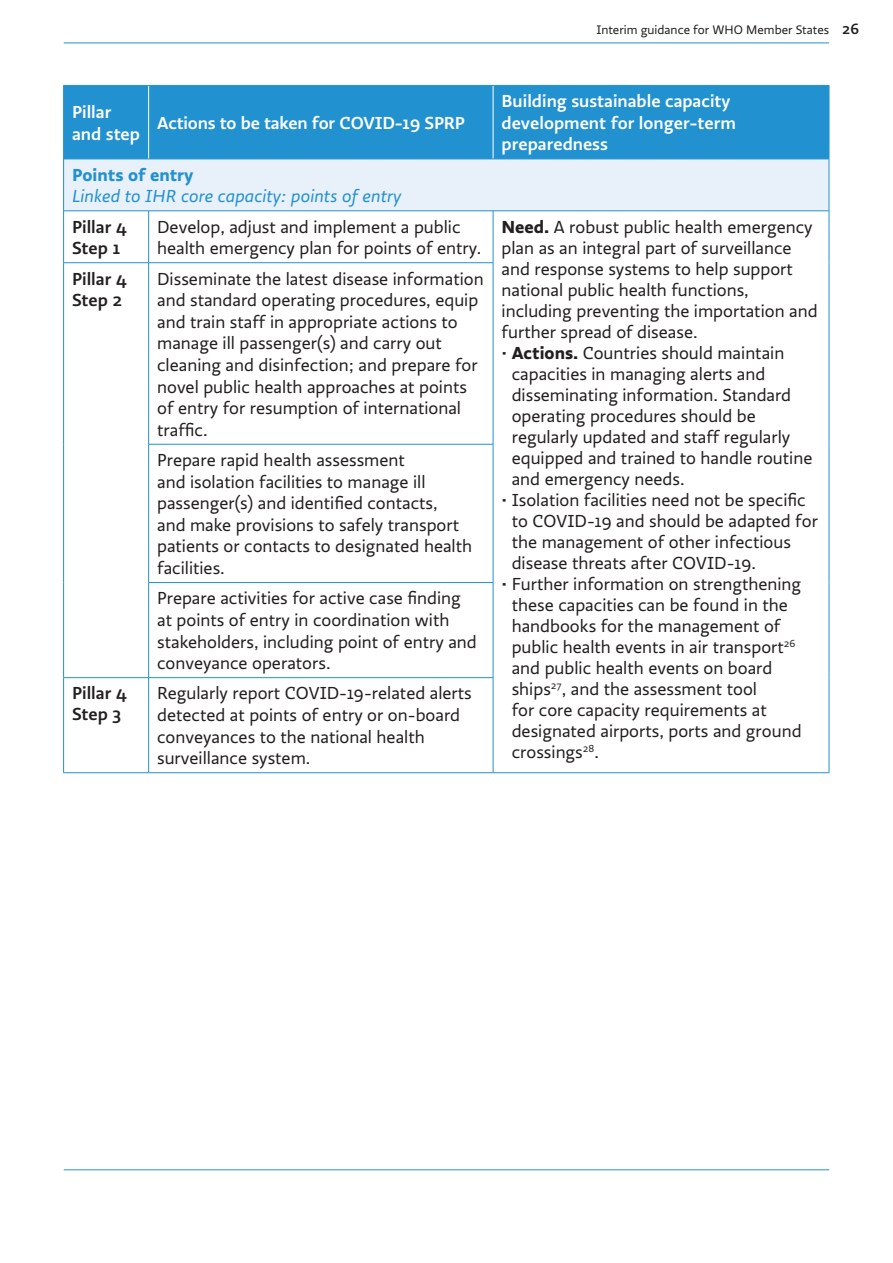
<style>
.page{position:relative;width:893px;height:1263px;background:#fff}
.page>*{position:absolute;margin:0;border:0;box-sizing:border-box;transform-origin:0 0}
.t1{font:18px/21px "Ratio";color:#231f20}
.t2{font:500 18px/21.6px "Ratio";color:#fff}
.t3{font:italic 18px "Ratio";color:#2291d0}
.t4{font:500 18px/21px "Ratio";color:#231f20}
.t5{font:700 18px "Ratio";color:#2291d0}
.t6{font:12.75px "Ratio";color:#231f20}
.s1{font-weight:500;font-size:15px}
.s2{font-weight:700}
</style>
<div class="page">
<hr style="left:64px;top:1169px;width:765px;height:1px;background:#2291d0">
<hr style="left:64px;top:43px;width:765px;height:1px;background:#2291d0">
<div style="left:64px;top:86px;width:765px;height:73px;background:#2291d0"></div>
<div style="left:64px;top:159px;width:765px;height:52px;background:#e8f0f9"></div>
<hr style="left:148px;top:86px;width:1px;height:73px;background:#fff">
<hr style="left:493px;top:86px;width:1px;height:73px;background:#fff">
<hr style="left:64px;top:262px;width:85px;height:1px;background:#2291d0">
<hr style="left:64px;top:677px;width:85px;height:1px;background:#2291d0">
<hr style="left:148px;top:211px;width:1px;height:52px;background:#2291d0">
<hr style="left:493px;top:211px;width:1px;height:52px;background:#2291d0">
<hr style="left:148px;top:263px;width:1px;height:181px;background:#2291d0">
<hr style="left:493px;top:263px;width:1px;height:181px;background:#2291d0">
<hr style="left:148px;top:444px;width:1px;height:138px;background:#2291d0">
<hr style="left:493px;top:444px;width:1px;height:138px;background:#2291d0">
<hr style="left:148px;top:583px;width:1px;height:94px;background:#2291d0">
<hr style="left:493px;top:583px;width:1px;height:94px;background:#2291d0">
<hr style="left:148px;top:678px;width:1px;height:94px;background:#2291d0">
<hr style="left:493px;top:678px;width:1px;height:94px;background:#2291d0">
<hr style="left:149px;top:262px;width:344px;height:1px;background:#2291d0">
<hr style="left:148px;top:444px;width:345px;height:1px;background:#2291d0">
<hr style="left:148px;top:582px;width:345px;height:1px;background:#2291d0">
<hr style="left:149px;top:677px;width:344px;height:1px;background:#2291d0">
<hr style="left:63px;top:85px;width:86px;height:1px;background:#2291d0">
<hr style="left:63px;top:86px;width:1px;height:73px;background:#2291d0">
<hr style="left:149px;top:85px;width:344px;height:1px;background:#2291d0">
<hr style="left:493px;top:85px;width:336px;height:1px;background:#2291d0">
<hr style="left:63px;top:159px;width:1px;height:52px;background:#2291d0">
<hr style="left:63px;top:211px;width:1px;height:52px;background:#2291d0">
<hr style="left:63px;top:263px;width:1px;height:181px;background:#2291d0">
<hr style="left:63px;top:444px;width:1px;height:138px;background:#2291d0">
<hr style="left:63px;top:582px;width:1px;height:96px;background:#2291d0">
<hr style="left:63px;top:678px;width:1px;height:94px;background:#2291d0">
<hr style="left:64px;top:159px;width:85px;height:1px;background:#2291d0">
<hr style="left:149px;top:159px;width:344px;height:1px;background:#2291d0">
<hr style="left:493px;top:159px;width:336px;height:1px;background:#2291d0">
<hr style="left:64px;top:211px;width:85px;height:1px;background:#2291d0">
<hr style="left:149px;top:211px;width:344px;height:1px;background:#2291d0">
<hr style="left:493px;top:211px;width:336px;height:1px;background:#2291d0">
<hr style="left:493px;top:772px;width:336px;height:1px;background:#2291d0">
<hr style="left:63px;top:772px;width:86px;height:1px;background:#2291d0">
<hr style="left:149px;top:772px;width:344px;height:1px;background:#2291d0">
<hr style="left:829px;top:86px;width:1px;height:73px;background:#2291d0">
<hr style="left:829px;top:211px;width:1px;height:52px;background:#2291d0">
<hr style="left:829px;top:263px;width:1px;height:181px;background:#2291d0">
<hr style="left:829px;top:444px;width:1px;height:138px;background:#2291d0">
<hr style="left:829px;top:582px;width:1px;height:96px;background:#2291d0">
<hr style="left:829px;top:678px;width:1px;height:94px;background:#2291d0">
<hr style="left:829px;top:159px;width:1px;height:52px;background:#2291d0">
<p class="t2" style="left:72px;top:101px;width:69px">Pillar and step</p>
<p class="t2" style="left:157px;top:112px;width:309px">Actions to be taken for COVID-19 SPRP</p>
<p class="t6" style="left:596px;top:22px;width:264px">Interim guidance for WHO Member States <span class="s1">26</span></p>
<p class="t2" style="left:502px;top:90px;width:236px">Building sustainable capacity development for longer-term preparedness</p>
<p class="t5" style="left:72px;top:163px;width:123px">Points of entry</p>
<p class="t3" style="left:72px;top:186px;width:331px">Linked to IHR core capacity: points of entry</p>
<p class="t4" style="left:72px;top:216px;width:57px">Pillar 4<br>Step 1</p>
<p class="t1" style="left:157px;top:216px;width:326px;line-height:21.6px">Develop, adjust and implement a public health emergency plan for points of entry.</p>
<p class="t1" style="left:502px;top:216px;width:318px"><span class="s2">Need.</span> A robust public health emergency plan as an integral part of surveillance and response systems to help support national public health functions, including preventing the importation and further spread of disease.</p>
<p class="t1" style="left:512px;top:342px;width:302px;text-indent:-10px">• <span class="s2">Actions.</span> Countries should maintain capacities in managing alerts and disseminating information. Standard operating procedures should be regularly updated and staff regularly equipped and trained to handle routine and emergency needs.</p>
<p class="t1" style="left:512px;top:489px;width:308px;text-indent:-10px">• Isolation facilities need not be specific to COVID-19 and should be adapted for the management of other infectious disease threats after COVID-19.</p>
<p class="t1" style="left:512px;top:573px;width:291px;text-indent:-10px">• Further information on strengthening these capacities can be found in the handbooks for the management of public health events in air transport<sup>26 </sup>and public health events on board ships<sup>27</sup>, and the assessment tool<br>for core capacity requirements at designated airports, ports and ground crossings<sup>28</sup>.</p>
<p class="t4" style="left:72px;top:268px;width:57px">Pillar 4<br>Step 2</p>
<p class="t1" style="left:157px;top:268px;width:328px;line-height:21.6px">Disseminate the latest disease information and standard operating procedures, equip and train staff in appropriate actions to manage ill passenger(s) and carry out cleaning and disinfection; and prepare for novel public health approaches at points of entry for resumption of international traffic.</p>
<p class="t1" style="left:157px;top:449px;width:317px;line-height:21.6px">Prepare rapid health assessment<br>and isolation facilities to manage ill passenger(s) and identified contacts,<br>and make provisions to safely transport patients or contacts to designated health facilities.</p>
<p class="t1" style="left:157px;top:588px;width:321px;line-height:21.6px">Prepare activities for active case finding at points of entry in coordination with stakeholders, including point of entry and conveyance operators.</p>
<p class="t4" style="left:72px;top:683px;width:57px">Pillar 4<br>Step 3</p>
<p class="t1" style="left:157px;top:683px;width:316px;line-height:21.6px">Regularly report COVID-19-related alerts detected at points of entry or on-board conveyances to the national health surveillance system.</p>
</div>
